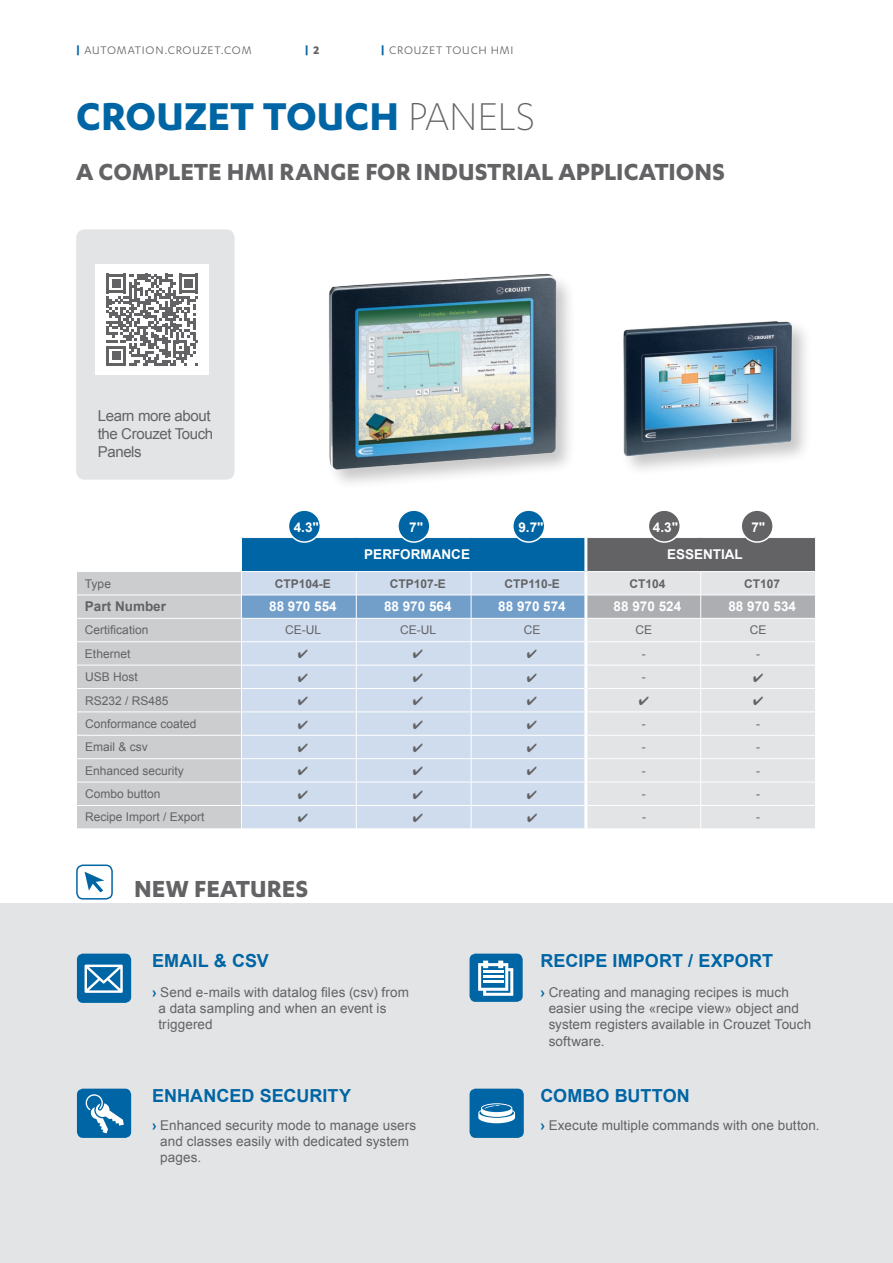
<style>
.page{position:relative;width:893px;height:1263px;background:#fff}
.page>*{position:absolute;margin:0;border:0;box-sizing:border-box;transform-origin:0 0}
.t1{font:700 45px "Karbon";color:#0065a4}
.t2{font:700 27px "Karbon";color:#636366}
.t3{font:700 18px "Arial";letter-spacing:.005em;color:#0065a4}
.t4{font:15px/18px "Arial";letter-spacing:-.025em;color:#636366}
.t5{font:13.5px/16.2px "Arial";letter-spacing:.005em;color:#636366}
.t6{font:700 13.5px "Arial";color:#fff}
.t7{font:700 13.5px "Arial";color:#636366}
.t8{font:12.75px "Karbon";letter-spacing:.06em;color:#636366}
.t9{font:700 12.75px "Karbon";color:#0065a4}
.t10{font:12px "Arial";color:#636366}
.t11{font:700 12px "Arial";color:#636366}
.s1{font-weight:700;color:#0065a4}
.s2{color:#636366}
.s3{font-weight:300;color:#636366}
</style>
<div class="page">
<div style="left:0;top:903px;width:893px;height:360px;background:#e3e4e6"></div>
<div style="left:76px;top:229px;width:159px;height:251px;background:#e3e4e6;border-radius:9px"></div>
<div style="left:96px;top:264px;width:113px;height:111px;background:#fff"></div>
<svg style="left:107px;top:274px;width:91px;height:91px"></svg>
<div style="left:77px;top:954px;width:54px;height:49px;background:#0065a4;border-radius:6px"></div>
<svg style="left:85px;top:964px;width:38px;height:29px"></svg>
<div style="left:470px;top:1089px;width:54px;height:49px;background:#0065a4;border-radius:6px"></div>
<svg style="left:478px;top:1103px;width:37px;height:20px"></svg>
<div style="left:77px;top:1089px;width:54px;height:49px;background:#0065a4;border-radius:6px"></div>
<svg style="left:85px;top:1094px;width:39px;height:39px"></svg>
<div style="left:470px;top:954px;width:53px;height:48px;background:#0065a4;border-radius:6px"></div>
<svg style="left:478px;top:960px;width:35px;height:36px"></svg>
<hr style="left:483px;top:971px;width:20px;height:2px;background:#fff">
<hr style="left:483px;top:976px;width:20px;height:2px;background:#fff">
<hr style="left:483px;top:981px;width:20px;height:2px;background:#fff">
<img style="left:329px;top:273px;width:240px;height:210px">
<img style="left:623px;top:321px;width:183px;height:149px">
<div style="left:76px;top:864px;width:37px;height:35px;border:2px solid #0065a4;border-radius:6px"></div>
<svg style="left:85px;top:872px;width:19px;height:20px"></svg>
<div style="left:241px;top:537px;width:345px;height:34px;background:#0065a4"></div>
<div style="left:586px;top:537px;width:229px;height:34px;background:#636366"></div>
<hr style="left:241px;top:537px;width:115px;height:1px;background:#fff">
<hr style="left:241px;top:538px;width:1px;height:33px;background:#fff">
<hr style="left:356px;top:537px;width:115px;height:1px;background:#fff">
<hr style="left:471px;top:537px;width:115px;height:1px;background:#fff">
<hr style="left:586px;top:537px;width:115px;height:1px;background:#fff">
<hr style="left:701px;top:537px;width:115px;height:1px;background:#fff">
<hr style="left:584px;top:538px;width:3px;height:33px;background:#fff">
<div style="left:288px;top:510px;width:32px;height:32px;background:#0065a4;border-radius:50%"></div>
<div style="left:288px;top:509px;width:33px;height:34px;border:2px solid #fff;border-radius:50%"></div>
<div style="left:398px;top:510px;width:32px;height:32px;background:#0065a4;border-radius:50%"></div>
<div style="left:397px;top:509px;width:34px;height:34px;border:2px solid #fff;border-radius:50%"></div>
<div style="left:513px;top:510px;width:32px;height:32px;background:#0065a4;border-radius:50%"></div>
<div style="left:512px;top:509px;width:33px;height:34px;border:2px solid #fff;border-radius:50%"></div>
<div style="left:648px;top:510px;width:32px;height:32px;background:#636366;border-radius:50%"></div>
<div style="left:648px;top:509px;width:33px;height:34px;border:2px solid #fff;border-radius:50%"></div>
<div style="left:741px;top:510px;width:32px;height:32px;background:#636366;border-radius:50%"></div>
<div style="left:740px;top:509px;width:34px;height:34px;border:2px solid #fff;border-radius:50%"></div>
<svg style="left:77px;top:571px;width:739px;height:258px;background:#d1d9e2"></svg>
<p class="t8" style="left:76px;top:43px;width:177px"><span class="s1">|</span> AUTOMATION.CROUZET.COM</p>
<p class="t9" style="left:305px;top:43px;width:16px">| <span class="s2">2</span></p>
<p class="t8" style="left:381px;top:43px;width:134px"><span class="s1">|</span> CROUZET TOUCH HMI</p>
<h1 class="t1" style="left:76px;top:91px;width:460px">CROUZET TOUCH <span class="s3">PANELS</span></h1>
<h2 class="t2" style="left:76px;top:156px;width:650px">A COMPLETE HMI RANGE FOR INDUSTRIAL APPLICATIONS</h2>
<p class="t4" style="left:98px;top:407px;width:117px">Learn more about the Crouzet Touch<br>Panels</p>
<p class="t6" style="left:294px;top:518px;width:27px">4.3"</p>
<p class="t6" style="left:409px;top:518px;width:15px">7"</p>
<p class="t6" style="left:518px;top:518px;width:27px">9.7"</p>
<p class="t6" style="left:653px;top:518px;width:27px">4.3"</p>
<p class="t6" style="left:751px;top:518px;width:15px">7"</p>
<p class="t6" style="left:364px;top:546px;width:107px">PERFORMANCE</p>
<p class="t6" style="left:667px;top:546px;width:77px">ESSENTIAL</p>
<p class="t10" style="left:85px;top:575px;width:28px">Type</p>
<p class="t11" style="left:275px;top:575px;width:58px">CTP104-E</p>
<p class="t11" style="left:390px;top:575px;width:58px">CTP107-E</p>
<p class="t11" style="left:504px;top:575px;width:57px">CTP110-E</p>
<p class="t11" style="left:629px;top:575px;width:38px">CT104</p>
<p class="t11" style="left:744px;top:575px;width:38px">CT107</p>
<p class="t7" style="left:85px;top:598px;width:83px">Part Number</p>
<p class="t6" style="left:269px;top:598px;width:69px">88 970 554</p>
<p class="t6" style="left:384px;top:598px;width:69px">88 970 564</p>
<p class="t6" style="left:498px;top:598px;width:69px">88 970 574</p>
<p class="t6" style="left:614px;top:598px;width:69px">88 970 524</p>
<p class="t6" style="left:728px;top:598px;width:69px">88 970 534</p>
<p class="t10" style="left:85px;top:622px;width:65px">Certification</p>
<p class="t10" style="left:285px;top:622px;width:37px">CE-UL</p>
<p class="t10" style="left:400px;top:622px;width:37px">CE-UL</p>
<p class="t10" style="left:524px;top:622px;width:18px">CE</p>
<p class="t10" style="left:636px;top:622px;width:18px">CE</p>
<p class="t10" style="left:750px;top:622px;width:18px">CE</p>
<p class="t10" style="left:85px;top:646px;width:47px">Ethernet</p>
<p class="t10" style="left:642px;top:646px;width:5px">-</p>
<p class="t10" style="left:756px;top:646px;width:5px">-</p>
<p class="t10" style="left:85px;top:669px;width:54px">USB Host</p>
<p class="t10" style="left:642px;top:669px;width:5px">-</p>
<p class="t10" style="left:85px;top:692px;width:85px">RS232 / RS485</p>
<p class="t10" style="left:85px;top:716px;width:113px">Conformance coated</p>
<p class="t10" style="left:642px;top:716px;width:5px">-</p>
<p class="t10" style="left:756px;top:716px;width:5px">-</p>
<p class="t10" style="left:85px;top:739px;width:64px">Email &amp; csv</p>
<p class="t10" style="left:642px;top:739px;width:5px">-</p>
<p class="t10" style="left:756px;top:739px;width:5px">-</p>
<p class="t10" style="left:85px;top:763px;width:100px">Enhanced security</p>
<p class="t10" style="left:642px;top:763px;width:5px">-</p>
<p class="t10" style="left:756px;top:763px;width:5px">-</p>
<p class="t10" style="left:85px;top:786px;width:77px">Combo button</p>
<p class="t10" style="left:642px;top:786px;width:5px">-</p>
<p class="t10" style="left:756px;top:786px;width:5px">-</p>
<p class="t10" style="left:85px;top:809px;width:121px">Recipe Import / Export</p>
<p class="t10" style="left:642px;top:809px;width:5px">-</p>
<p class="t10" style="left:756px;top:809px;width:5px">-</p>
<h2 class="t2" style="left:134px;top:873px;width:176px">NEW FEATURES</h2>
<h3 class="t3" style="left:152px;top:948px;width:118px">EMAIL &amp; CSV</h3>
<h3 class="t3" style="left:540px;top:948px;width:234px">RECIPE IMPORT / EXPORT</h3>
<p class="t5" style="left:158px;top:984px;width:252px;text-indent:-6px"><span class="s1">›</span> Send e-mails with datalog files (csv) from a data sampling and when an event is triggered</p>
<p class="t5" style="left:549px;top:984px;width:264px;text-indent:-8px"><span class="s1">›</span> Creating and managing recipes is much easier using the «recipe view» object and system registers available in Crouzet Touch software.</p>
<h3 class="t3" style="left:152px;top:1083px;width:201px">ENHANCED SECURITY</h3>
<h3 class="t3" style="left:540px;top:1083px;width:151px">COMBO BUTTON</h3>
<p class="t5" style="left:160px;top:1117px;width:258px;text-indent:-8px"><span class="s1">›</span> Enhanced security mode to manage users and classes easily with dedicated system pages.</p>
<p class="t5" style="left:540px;top:1117px;width:281px"><span class="s1">›</span> Execute multiple commands with one button.</p>
</div>
